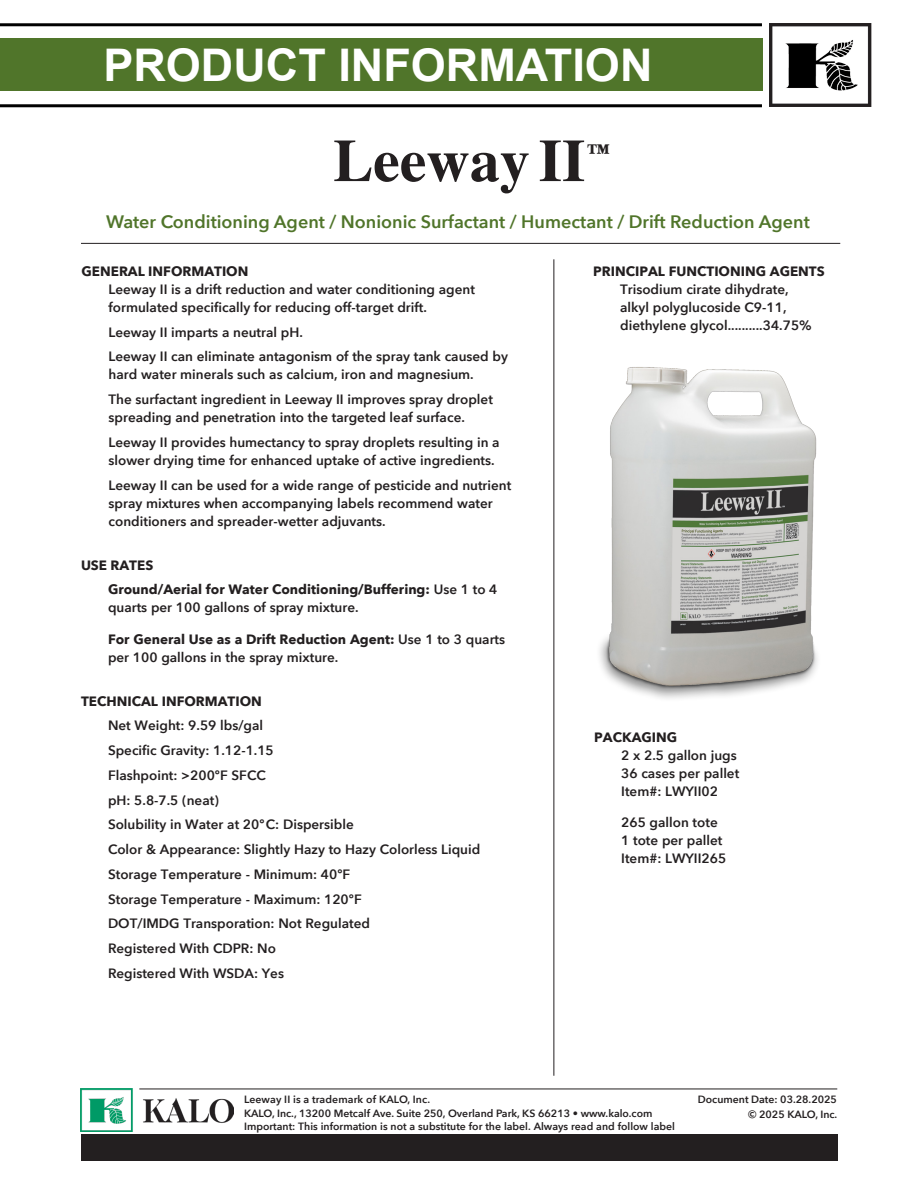
<style>
.page{position:relative;width:918px;height:1188px;background:#fff}
.page>*{position:absolute;margin:0;border:0;box-sizing:border-box;transform-origin:0 0}
.t1{font:700 60px "Times";color:#231f20}
.t2{font:700 45px "Arial";color:#fff}
.t3{font:700 26.25px "Times";color:#231f20}
.t4{font:600 18px "Avenir Next";color:#50752a}
.Section_Paragraph_Body{font:600 13.5px/18px "Avenir Next";color:#231f20}
.Section_Paragraph_Body-2{font:700 13.5px/18px "Avenir Next";color:#231f20}
.t5{font:600 10.5px "Avenir Next";color:#231f20}
.s1{font-weight:600}
.s2{font-weight:700}
</style>
<div class="page">
<div style="left:0;top:38px;width:762px;height:53px;background:#50752a"></div>
<img style="left:770px;top:24px;width:102px;height:83px">
<hr style="left:0;top:104px;width:762px;height:3px;background:#000">
<hr style="left:0;top:23px;width:762px;height:3px;background:#000">
<img style="left:80px;top:1089px;width:154px;height:43px">
<div style="left:81px;top:1134px;width:756px;height:27px;background:#231f20"></div>
<hr style="left:139px;top:1089px;width:698px;height:1px;background:#231f20">
<img style="left:599px;top:367px;width:219px;height:332px">
<hr style="left:81px;top:243px;width:759px;height:1px;background:#231f20">
<hr style="left:554px;top:259px;width:1px;height:817px;background:#231f20">
<h2 class="t2" style="left:103px;top:36px;width:551px">PRODUCT INFORMATION</h2>
<p class="t1" style="left:333px;top:103px;width:254px">Leeway II</p>
<p class="t3" style="left:586px;top:128px;width:28px">™</p>
<p class="t4" style="left:106px;top:206px;width:705px">Water Conditioning Agent / Nonionic Surfactant / Humectant / Drift Reduction Agent</p>
<p class="Section_Paragraph_Body-2" style="left:82px;top:262px;width:168px">GENERAL INFORMATION</p>
<p class="Section_Paragraph_Body" style="left:109px;top:280px;width:368px">Leeway II is a drift reduction and water conditioning agent formulated specifically for reducing off-target drift.</p>
<p class="Section_Paragraph_Body" style="left:109px;top:323px;width:196px">Leeway II imparts a neutral pH.</p>
<p class="Section_Paragraph_Body" style="left:109px;top:347px;width:401px">Leeway II can eliminate antagonism of the spray tank caused by hard water minerals such as calcium, iron and magnesium.</p>
<p class="Section_Paragraph_Body" style="left:109px;top:390px;width:386px">The surfactant ingredient in Leeway II improves spray droplet spreading and penetration into the targeted leaf surface.</p>
<p class="Section_Paragraph_Body" style="left:109px;top:433px;width:393px">Leeway II provides humectancy to spray droplets resulting in a slower drying time for enhanced uptake of active ingredients.</p>
<p class="Section_Paragraph_Body" style="left:109px;top:476px;width:404px">Leeway II can be used for a wide range of pesticide and nutrient spray mixtures when accompanying labels recommend water conditioners and spreader-wetter adjuvants.</p>
<p class="Section_Paragraph_Body-2" style="left:81px;top:556px;width:74px">USE RATES</p>
<p class="Section_Paragraph_Body-2" style="left:108px;top:580px;width:391px">Ground/Aerial for Water Conditioning/Buffering: <span class="s1">Use 1 to 4 quarts per 100 gallons of spray mixture.</span></p>
<p class="Section_Paragraph_Body" style="left:108px;top:630px;width:399px"><span class="s2">For General Use as a Drift Reduction Agent:</span> Use 1 to 3 quarts per 100 gallons in the spray mixture.</p>
<p class="Section_Paragraph_Body-2" style="left:81px;top:692px;width:182px">TECHNICAL INFORMATION</p>
<p class="Section_Paragraph_Body" style="left:108px;top:716px;width:157px">Net Weight: 9.59 lbs/gal</p>
<p class="Section_Paragraph_Body" style="left:108px;top:741px;width:167px">Specific Gravity: 1.12-1.15</p>
<p class="Section_Paragraph_Body" style="left:108px;top:766px;width:159px">Flashpoint: &gt;200ºF SFCC</p>
<p class="Section_Paragraph_Body" style="left:108px;top:791px;width:112px">pH: 5.8-7.5 (neat)</p>
<p class="Section_Paragraph_Body" style="left:108px;top:815px;width:247px">Solubility in Water at 20ºC: Dispersible</p>
<p class="Section_Paragraph_Body" style="left:108px;top:840px;width:374px">Color &amp; Appearance: Slightly Hazy to Hazy Colorless Liquid</p>
<p class="Section_Paragraph_Body" style="left:108px;top:865px;width:244px">Storage Temperature - Minimum: 40ºF</p>
<p class="Section_Paragraph_Body" style="left:108px;top:890px;width:255px">Storage Temperature - Maximum: 120ºF</p>
<p class="Section_Paragraph_Body" style="left:108px;top:914px;width:264px">DOT/IMDG Transporation: Not Regulated</p>
<p class="Section_Paragraph_Body" style="left:108px;top:939px;width:169px">Registered With CDPR: No</p>
<p class="Section_Paragraph_Body" style="left:108px;top:964px;width:178px">Registered With WSDA: Yes</p>
<p class="Section_Paragraph_Body-2" style="left:593px;top:262px;width:233px">PRINCIPAL FUNCTIONING AGENTS</p>
<p class="Section_Paragraph_Body" style="left:620px;top:280px;width:193px">Trisodium cirate dihydrate, alkyl polyglucoside C9-11, diethylene glycol..........34.75%</p>
<p class="Section_Paragraph_Body-2" style="left:594px;top:728px;width:85px">PACKAGING</p>
<p class="Section_Paragraph_Body" style="left:621px;top:746px;width:117px">2 x 2.5 gallon jugs</p>
<p class="Section_Paragraph_Body" style="left:621px;top:764px;width:120px">36 cases per pallet</p>
<p class="Section_Paragraph_Body" style="left:621px;top:782px;width:98px">Item#: LWYII02</p>
<p class="Section_Paragraph_Body" style="left:621px;top:813px;width:98px">265 gallon tote</p>
<p class="Section_Paragraph_Body" style="left:621px;top:831px;width:103px">1 tote per pallet</p>
<p class="Section_Paragraph_Body" style="left:621px;top:849px;width:107px">Item#: LWYII265</p>
<p class="t5" style="left:244px;top:1091px;width:188px">Leeway II is a trademark of KALO, Inc.</p>
<p class="t5" style="left:244px;top:1104px;width:410px">KALO, Inc., 13200 Metcalf Ave. Suite 250, Overland Park, KS 66213 <span class="s2">•</span> www.kalo.com</p>
<p class="t5" style="left:244px;top:1118px;width:432px">Important: This information is not a substitute for the label. Always read and follow label</p>
<p class="t5" style="left:698px;top:1091px;width:141px">Document Date: 03.28.2025</p>
<p class="t5" style="left:748px;top:1105px;width:91px">© 2025 KALO, Inc.</p>
</div>
